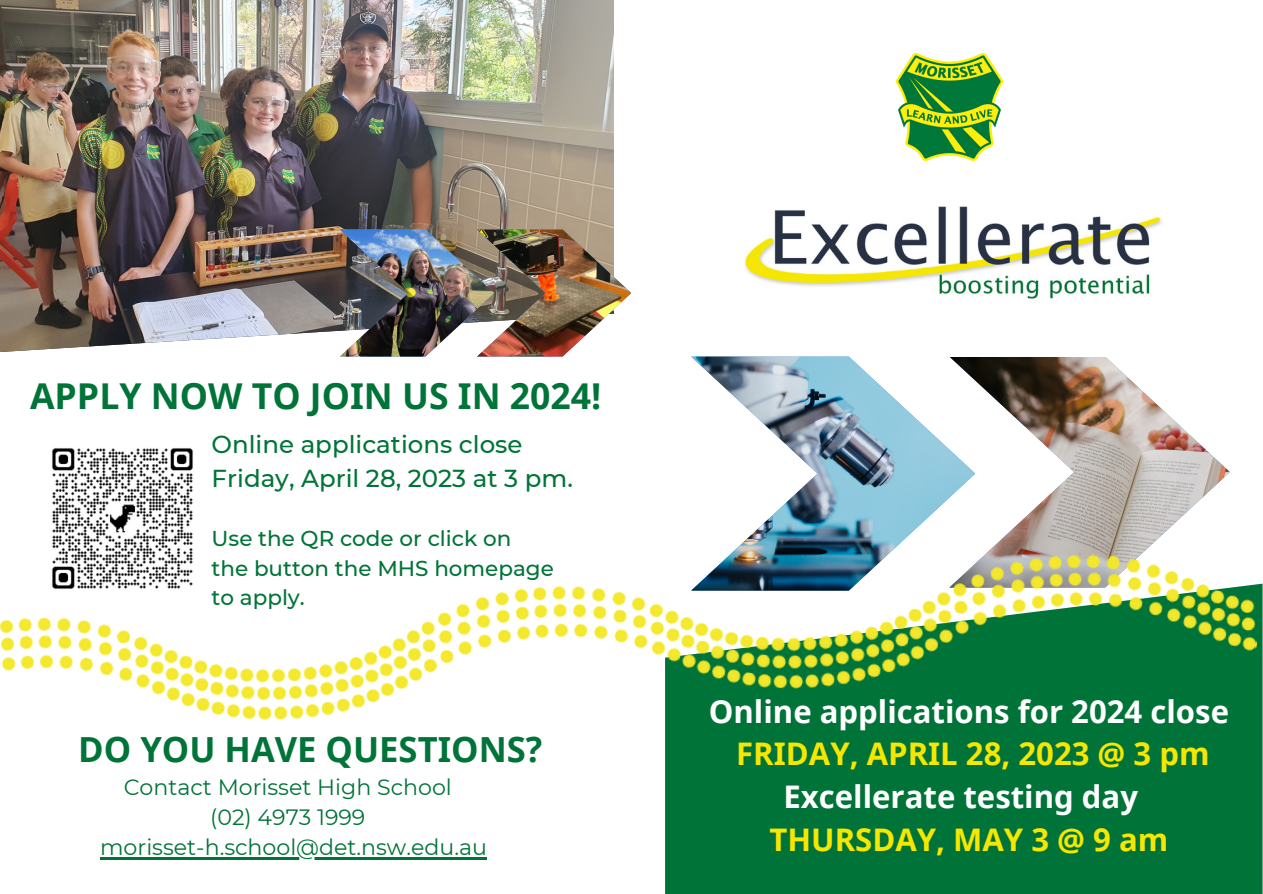
<style>
.page{position:relative;width:1263px;height:894px;background:#fff}
.page>*{position:absolute;margin:0;border:0;box-sizing:border-box;transform-origin:0 0}
.t1{font:700 35.55px "Noto Sans";color:#007438}
.t2{font:700 34.5px "Noto Sans";color:#007438}
.t3{font:700 31.05px "Noto Sans";color:#fff}
.t4{font:700 31.05px "Noto Sans";color:#f6e701}
.t5{font:500 24.45px/33.8px "Montserrat";color:#007438}
.t6{font:22.05px/30px "Montserrat";color:#007438;text-align:center}
.t7{font:500 21.45px/29.2px "Montserrat";color:#007438}
</style>
<div class="page">
<div style="left:665px;top:876px;width:597px;height:17px;background:#007438"></div>
<img style="left:975px;top:357px;width:157px;height:24px">
<img style="left:631px;top:53px;width:531px;height:246px">
<img style="left:897px;top:54px;width:105px;height:107px">
<img style="left:691px;top:356px;width:284px;height:25px">
<img style="left:0;top:0;width:614px;height:352px">
<img style="left:340px;top:229px;width:137px;height:127px">
<img style="left:477px;top:229px;width:154px;height:127px">
<img style="left:0;top:381px;width:1263px;height:495px">
<img style="left:40px;top:436px;width:164px;height:164px">
<hr style="left:100px;top:857px;width:387px;height:2px;background:#007438">
<h1 class="t1" style="left:30px;top:371px;width:573px">APPLY NOW TO JOIN US IN 2024!</h1>
<p class="t5" style="left:212px;top:427px;width:363px">Online applications close<br>Friday, April 28, 2023 at 3 pm.</p>
<p class="t7" style="left:212px;top:524px;width:344px">Use the QR code or click on<br>the button the MHS homepage to apply.</p>
<h2 class="t2" style="left:78px;top:725px;width:465px">DO YOU HAVE QUESTIONS?</h2>
<p class="t6" style="left:100px;top:772px;width:388px">Contact Morisset High School<br>(02) 4973 1999 morisset-h.school@det.nsw.edu.au</p>
<h3 class="t3" style="left:709px;top:689px;width:522px">Online applications for 2024 close</h3>
<h3 class="t4" style="left:736px;top:732px;width:475px">FRIDAY, APRIL 28, 2023 @ 3 pm</h3>
<h3 class="t3" style="left:783px;top:774px;width:356px">Excellerate testing day</h3>
<h3 class="t4" style="left:769px;top:817px;width:400px">THURSDAY, MAY 3 @ 9 am</h3>
</div>
